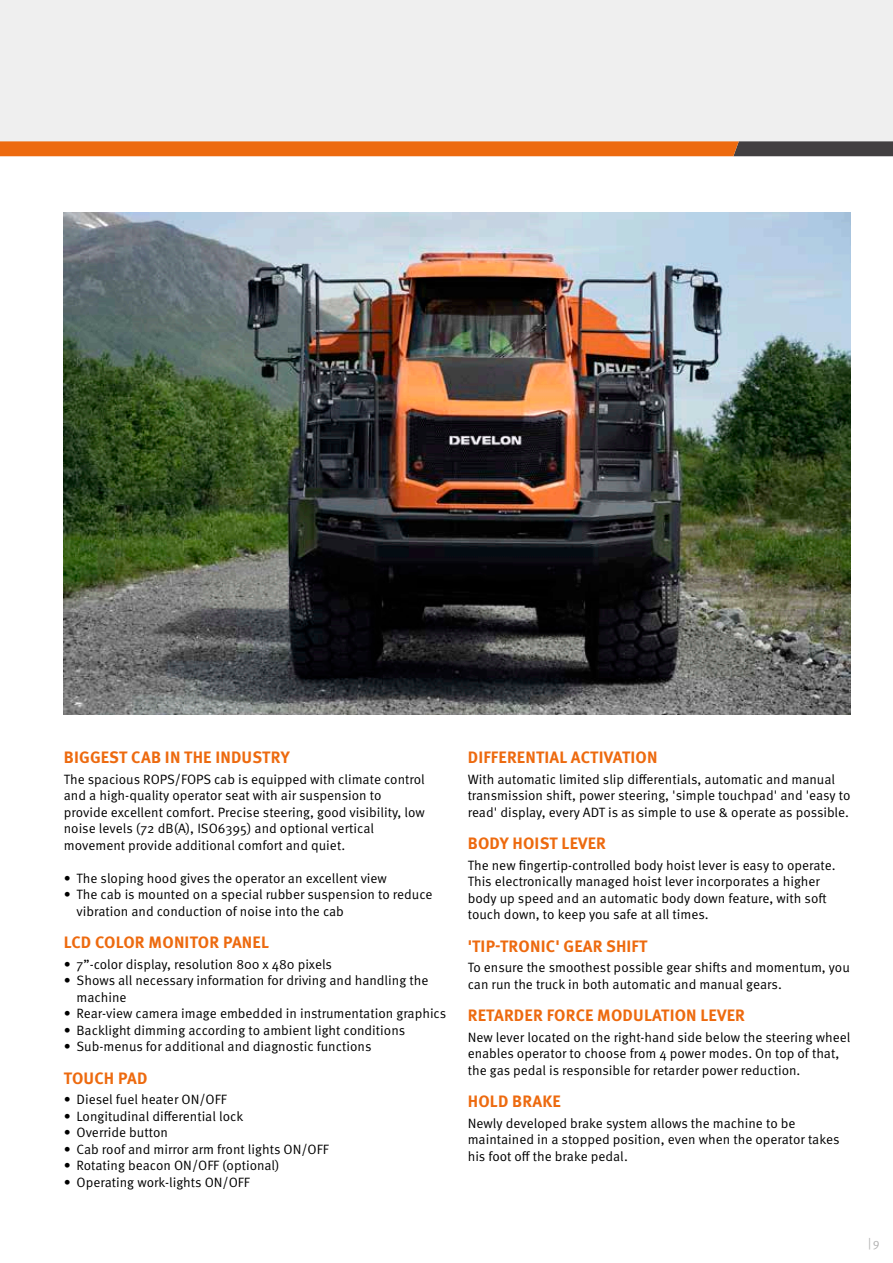
<style>
.page{position:relative;width:893px;height:1263px;background:#fff}
.page>*{position:absolute;margin:0;border:0;box-sizing:border-box;transform-origin:0 0}
.t1{font:700 16.5px "Meta Pro";letter-spacing:.01em;color:#ed6a0f}
.t2{font:13.5px/16.5px "Meta Pro Norm";color:#000}
.t3{font:12px "Meta Pro Norm";color:#b2b2b2}
</style>
<div class="page">
<div style="left:0;top:0;width:893px;height:141px;background:#efefef"></div>
<svg style="left:0;top:141px;width:893px;height:15px;background:#cf661d"></svg>
<img style="left:64px;top:213px;width:786px;height:501px">
<p class="t1" style="left:64px;top:744px;width:227px">BIGGEST CAB IN THE INDUSTRY</p>
<p class="t2" style="left:64px;top:770px;width:363px">The spacious ROPS/FOPS cab is equipped with climate control and a high-quality operator seat with air suspension to provide excellent comfort. Precise steering, good visibility, low noise levels (72 dB(A), ISO6395) and optional vertical movement provide additional comfort and quiet.</p>
<p class="t2" style="left:64px;top:869px;width:325px">• The sloping hood gives the operator an excellent view</p>
<p class="t2" style="left:77px;top:885px;width:358px;text-indent:-13px">• The cab is mounted on a special rubber suspension to reduce vibration and conduction of noise into the cab</p>
<p class="t1" style="left:64px;top:929px;width:207px">LCD COLOR MONITOR PANEL</p>
<p class="t2" style="left:64px;top:955px;width:270px">• 7”-color display, resolution 800 x 480 pixels</p>
<p class="t2" style="left:77px;top:971px;width:353px;text-indent:-13px">• Shows all necessary information for driving and handling the machine</p>
<p class="t2" style="left:64px;top:1004px;width:384px">• Rear-view camera image embedded in instrumentation graphics</p>
<p class="t2" style="left:64px;top:1021px;width:343px">• Backlight dimming according to ambient light conditions</p>
<p class="t2" style="left:64px;top:1037px;width:309px">• Sub-menus for additional and diagnostic functions</p>
<p class="t1" style="left:64px;top:1065px;width:85px">TOUCH PAD</p>
<p class="t2" style="left:64px;top:1090px;width:164px">• Diesel fuel heater ON/OFF</p>
<p class="t2" style="left:64px;top:1107px;width:181px">• Longitudinal differential lock</p>
<p class="t2" style="left:64px;top:1123px;width:106px">• Override button</p>
<p class="t2" style="left:64px;top:1140px;width:266px">• Cab roof and mirror arm front lights ON/OFF</p>
<p class="t2" style="left:64px;top:1156px;width:217px">• Rotating beacon ON/OFF (optional)</p>
<p class="t2" style="left:64px;top:1173px;width:188px">• Operating work-lights ON/OFF</p>
<p class="t1" style="left:468px;top:744px;width:191px">DIFFERENTIAL ACTIVATION</p>
<p class="t2" style="left:468px;top:770px;width:384px">With automatic limited slip differentials, automatic and manual transmission shift, power steering, 'simple touchpad' and 'easy to read' display, every ADT is as simple to use &amp; operate as possible.</p>
<p class="t1" style="left:468px;top:830px;width:140px">BODY HOIST LEVER</p>
<p class="t2" style="left:468px;top:856px;width:369px">The new fingertip-controlled body hoist lever is easy to operate.<br>This electronically managed hoist lever incorporates a higher body up speed and an automatic body down feature, with soft touch down, to keep you safe at all times.</p>
<p class="t1" style="left:468px;top:933px;width:181px">'TIP-TRONIC' GEAR SHIFT</p>
<p class="t2" style="left:468px;top:958px;width:384px">To ensure the smoothest possible gear shifts and momentum, you can run the truck in both automatic and manual gears.</p>
<p class="t1" style="left:468px;top:1002px;width:279px">RETARDER FORCE MODULATION LEVER</p>
<p class="t2" style="left:468px;top:1028px;width:384px">New lever located on the right-hand side below the steering wheel enables operator to choose from 4 power modes. On top of that, the gas pedal is responsible for retarder power reduction.</p>
<p class="t1" style="left:468px;top:1088px;width:94px">HOLD BRAKE</p>
<p class="t2" style="left:468px;top:1114px;width:373px">Newly developed brake system allows the machine to be maintained in a stopped position, even when the operator takes his foot off the brake pedal.</p>
<p class="t3" style="left:868px;top:1233px;width:13px">| 9</p>
</div>
